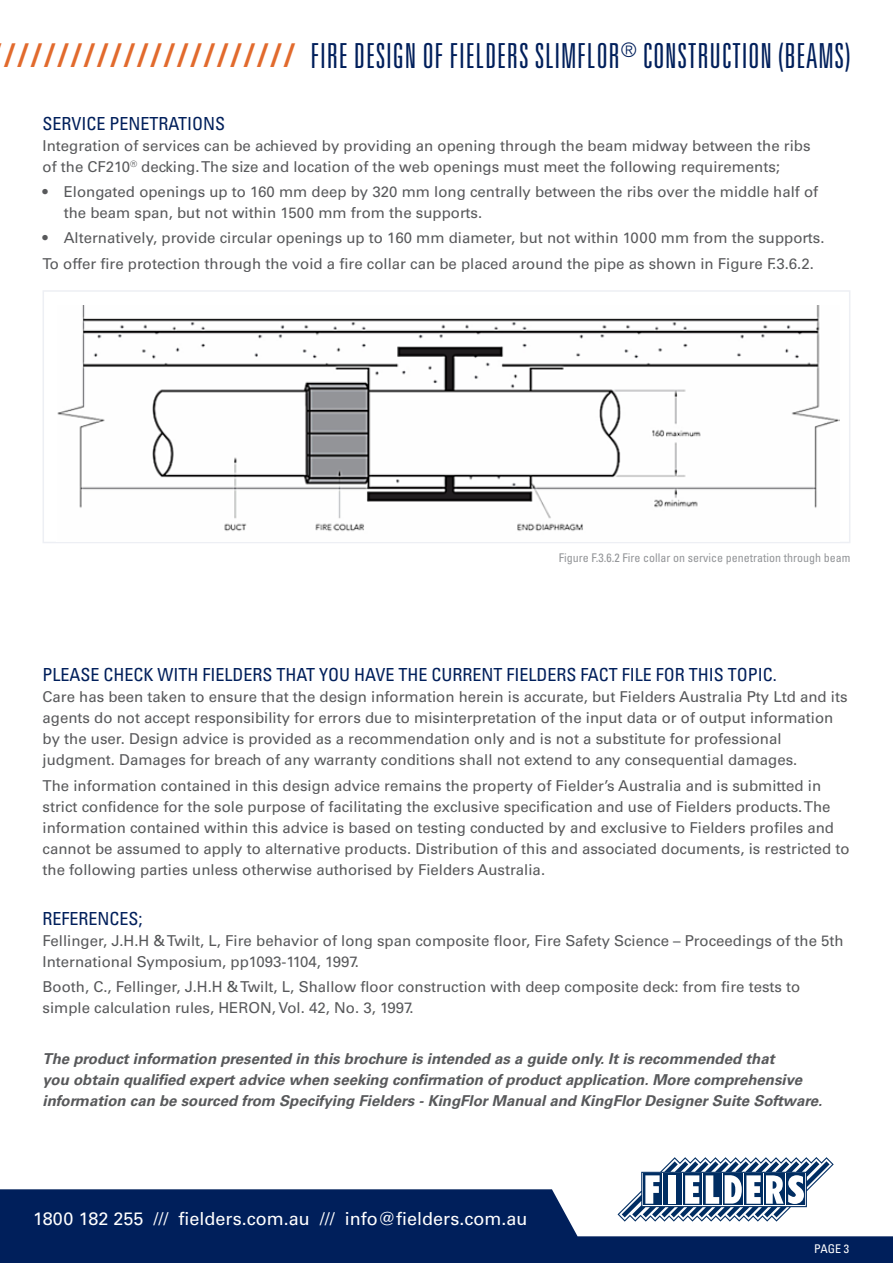
<style>
.page{position:relative;width:893px;height:1263px;background:#fff}
.page>*{position:absolute;margin:0;border:0;box-sizing:border-box;transform-origin:0 0}
.t1{font:300 ultra-condensed 34.5px "Univers LT Std";letter-spacing:.02em;color:#001f5b}
.t2{font:condensed 18px "Univers LT Std";color:#001f5b}
.t3{font:18px "Univers LT Std";color:#fff}
.t4{font:15px/21px "Univers LT Std";color:#58595b}
.t5{font:italic 700 15px/21px "Univers LT Std";color:#58595b}
.t6{font:condensed 12px "Univers LT Std";color:#939598}
.t7{font:condensed 12px "Univers LT Std";color:#fff}
.s1{font-weight:700;font-stretch:normal;font-size:33px;color:#e16a2d}
</style>
<div class="page">
<svg style="left:641px;top:1157px;width:193px;height:32px"></svg>
<svg style="left:0;top:1189px;width:893px;height:74px;fill:#001f5b"></svg>
<div style="left:43px;top:290px;width:807px;height:253px;border:2px solid #edeff4"></div>
<img style="left:56px;top:306px;width:784px;height:235px">
<h1 class="t1" style="left:3px;top:38px;width:849px"><span class="s1">//////////////////////</span> FIRE DESIGN OF FIELDERS SLIMFLOR<sup>®</sup> CONSTRUCTION (BEAMS)</h1>
<p class="t2" style="left:43px;top:112px;width:184px">SERVICE PENETRATIONS</p>
<p class="t4" style="left:43px;top:135px;width:770px">Integration of services can be achieved by providing an opening through the beam midway between the ribs of the CF210<sup>®</sup> decking. The size and location of the web openings must meet the following requirements;</p>
<p class="t4" style="left:64px;top:181px;width:756px;text-indent:-21px">• Elongated openings up to 160 mm deep by 320 mm long centrally between the ribs over the middle half of the beam span, but not within 1500 mm from the supports.</p>
<p class="t4" style="left:43px;top:226px;width:784px;line-height:25.2px">• Alternatively, provide circular openings up to 160 mm diameter, but not within 1000 mm from the supports.<br>To offer fire protection through the void a fire collar can be placed around the pipe as shown in Figure F.3.6.2.</p>
<p class="t6" style="left:559px;top:550px;width:293px">Figure F.3.6.2 Fire collar on service penetration through beam</p>
<p class="t2" style="left:43px;top:663px;width:736px">PLEASE CHECK WITH FIELDERS THAT YOU HAVE THE CURRENT FIELDERS FACT FILE FOR THIS TOPIC.</p>
<p class="t4" style="left:43px;top:686px;width:807px">Care has been taken to ensure that the design information herein is accurate, but Fielders Australia Pty Ltd and its agents do not accept responsibility for errors due to misinterpretation of the input data or of output information by the user. Design advice is provided as a recommendation only and is not a substitute for professional judgment. Damages for breach of any warranty conditions shall not extend to any consequential damages.</p>
<p class="t4" style="left:43px;top:775px;width:809px">The information contained in this design advice remains the property of Fielder’s Australia and is submitted in strict confidence for the sole purpose of facilitating the exclusive specification and use of Fielders products. The information contained within this advice is based on testing conducted by and exclusive to Fielders profiles and cannot be assumed to apply to alternative products. Distribution of this and associated documents, is restricted to the following parties unless otherwise authorised by Fielders Australia.</p>
<p class="t2" style="left:43px;top:907px;width:102px">REFERENCES;</p>
<p class="t4" style="left:43px;top:930px;width:803px">Fellinger, J.H.H &amp; Twilt, L, Fire behavior of long span composite floor, Fire Safety Science – Proceedings of the 5th<br>International Symposium, pp1093-1104, 1997.</p>
<p class="t4" style="left:43px;top:976px;width:759px">Booth, C., Fellinger, J.H.H &amp; Twilt, L, Shallow floor construction with deep composite deck: from fire tests to simple calculation rules, HERON, Vol. 42, No. 3, 1997.</p>
<p class="t5" style="left:43px;top:1048px;width:781px">The product information presented in this brochure is intended as a guide only. It is recommended that<br>you obtain qualified expert advice when seeking confirmation of product application. More comprehensive information can be sourced from Specifying Fielders - KingFlor Manual and KingFlor Designer Suite Software.</p>
<p class="t3" style="left:33px;top:1208px;width:496px">1800 182 255 /// fielders.com.au /// info@fielders.com.au</p>
<p class="t7" style="left:814px;top:1241px;width:36px">PAGE 3</p>
</div>
